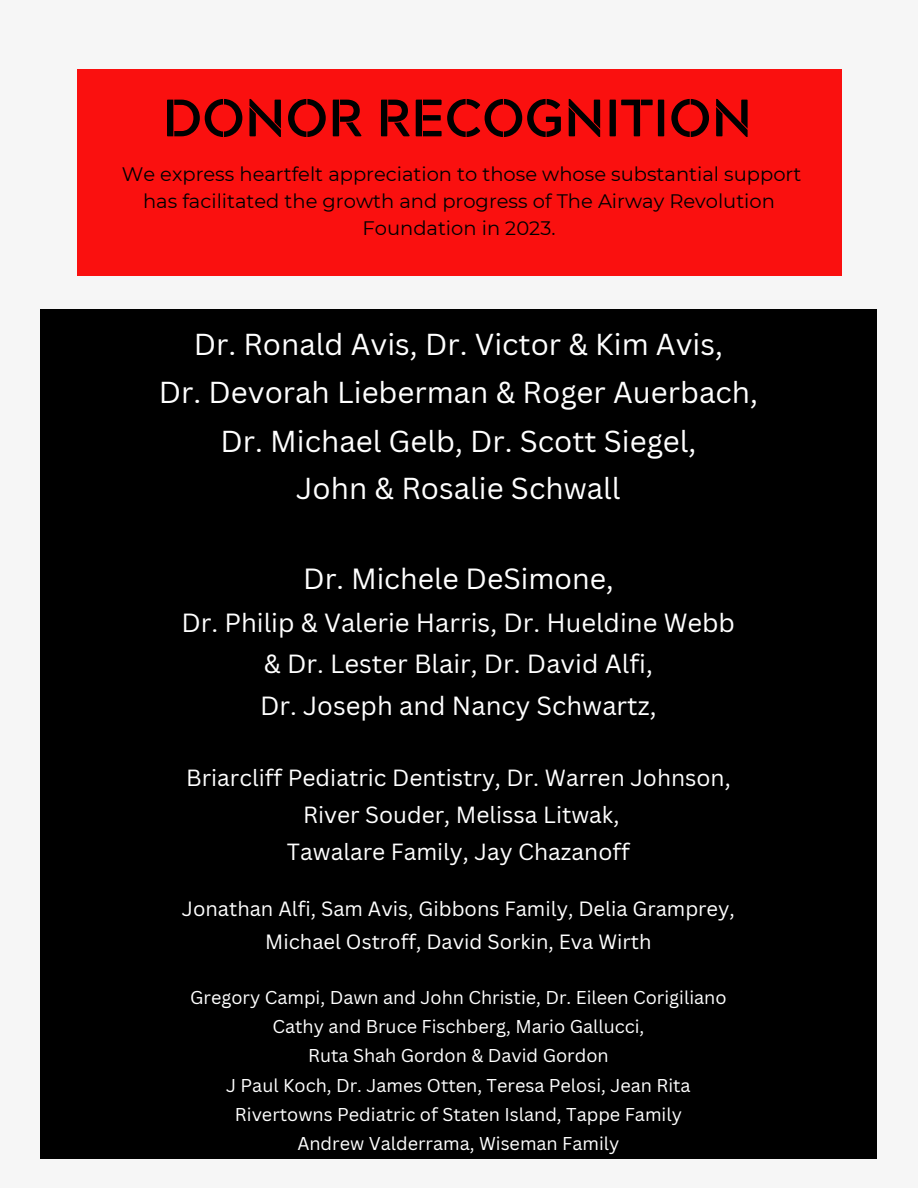
<style>
.page{position:relative;width:918px;height:1188px;background:#f6f6f6}
.page>*{position:absolute;margin:0;border:0;box-sizing:border-box;transform-origin:0 0}
.t1{font:700 52.5px "Acherus Militant 1";color:#000}
.t2{font:29.55px/48.3px "Canva Sans";color:#fff;text-align:center}
.t3{font:28.5px "Canva Sans";color:#fff}
.t4{font:25.65px "Canva Sans";color:#fff}
.t5{font:22.8px "Canva Sans";color:#fff}
.t6{font:20.1px "Canva Sans";color:#fff}
.t7{font:19.5px/27px "Montserrat";color:#000;text-align:center}
.t8{font:18px "Canva Sans";color:#fff}
</style>
<div class="page">
<div style="left:41px;top:309px;width:836px;height:849px;background:#000"></div>
<div style="left:77px;top:69px;width:764px;height:206px;background:#fa100f"></div>
<p class="t1" style="left:162px;top:98px;width:591px">DONOR RECOGNITION</p>
<p class="t7" style="left:122px;top:161px;width:681px">We express heartfelt appreciation to those whose substantial support has facilitated the growth and progress of The Airway Revolution<br>Foundation in 2023.</p>
<p class="t2" style="left:194px;top:319px;width:531px">Dr. Ronald Avis, Dr. Victor &amp; Kim Avis,</p>
<p class="t2" style="left:159px;top:368px;width:601px">Dr. Devorah Lieberman &amp; Roger Auerbach,<br>Dr. Michael Gelb, Dr. Scott Siegel,</p>
<p class="t2" style="left:296px;top:463px;width:326px">John &amp; Rosalie Schwall</p>
<p class="t3" style="left:303px;top:558px;width:312px">Dr. Michele DeSimone,</p>
<p class="t4" style="left:181px;top:604px;width:555px">Dr. Philip &amp; Valerie Harris, Dr. Hueldine Webb</p>
<p class="t4" style="left:264px;top:646px;width:391px">&amp; Dr. Lester Blair, Dr. David Alfi,</p>
<p class="t4" style="left:260px;top:687px;width:398px">Dr. Joseph and Nancy Schwartz,</p>
<p class="t5" style="left:186px;top:761px;width:546px">Briarcliff Pediatric Dentistry, Dr. Warren Johnson,</p>
<p class="t5" style="left:303px;top:798px;width:318px">River Souder, Melissa Litwak,</p>
<p class="t5" style="left:287px;top:836px;width:344px">Tawalare Family, Jay Chazanoff</p>
<p class="t6" style="left:182px;top:895px;width:555px">Jonathan Alfi, Sam Avis, Gibbons Family, Delia Gramprey,</p>
<p class="t6" style="left:265px;top:927px;width:388px">Michael Ostroff, David Sorkin, Eva Wirth</p>
<p class="t8" style="left:190px;top:985px;width:538px">Gregory Campi, Dawn and John Christie, Dr. Eileen Corigiliano</p>
<p class="t8" style="left:272px;top:1014px;width:373px">Cathy and Bruce Fischberg, Mario Gallucci,</p>
<p class="t8" style="left:308px;top:1043px;width:302px">Ruta Shah Gordon &amp; David Gordon</p>
<p class="t8" style="left:226px;top:1072px;width:466px">J Paul Koch, Dr. James Otten, Teresa Pelosi, Jean Rita</p>
<p class="t8" style="left:235px;top:1102px;width:449px">Rivertowns Pediatric of Staten Island, Tappe Family</p>
<p class="t8" style="left:297px;top:1131px;width:324px">Andrew Valderrama, Wiseman Family</p>
</div>
